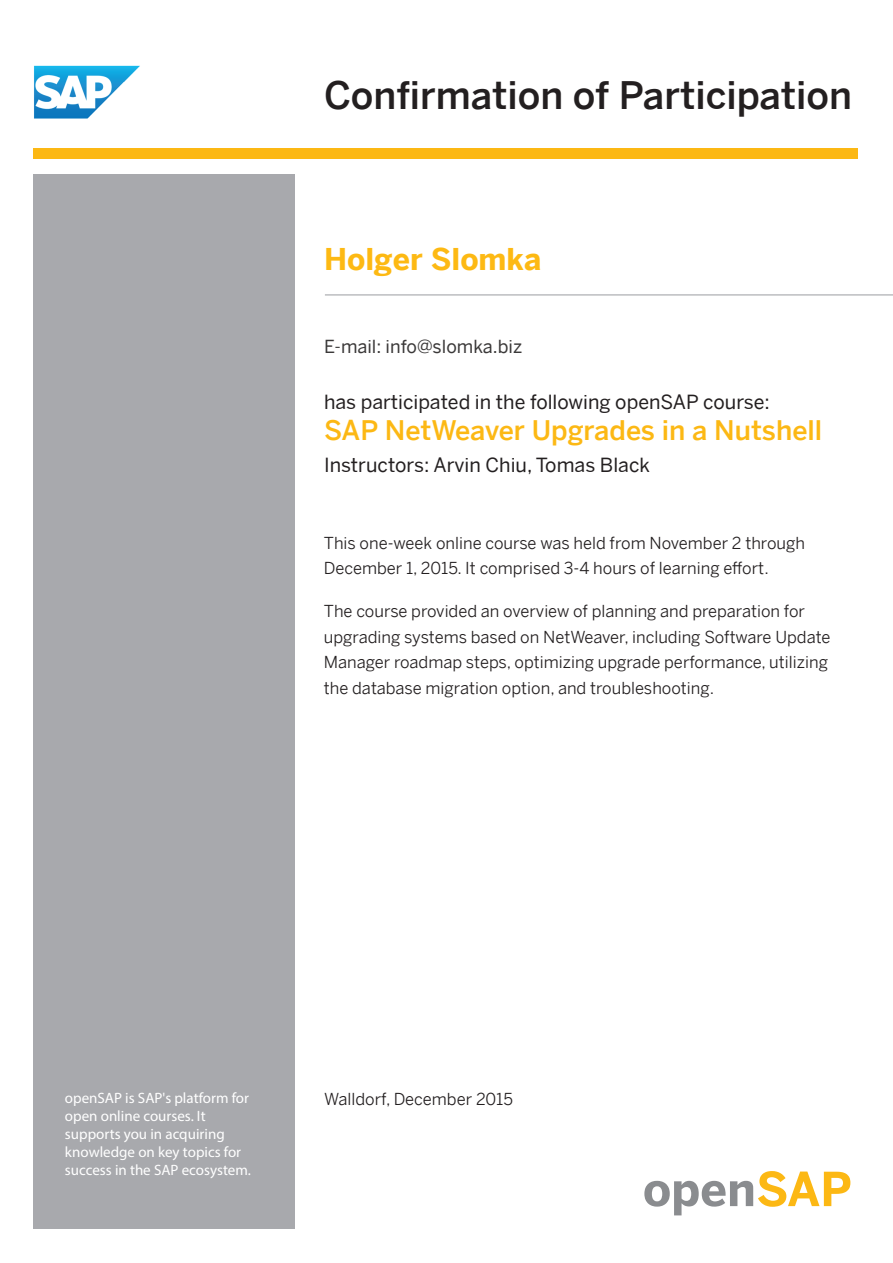
<style>
.page{position:relative;width:893px;height:1263px;background:#fff}
.page>*{position:absolute;margin:0;border:0;box-sizing:border-box;transform-origin:0 0}
.t1{font:500 37.95px "Benton Sans";color:#231f20}
.t2{font:700 30px "Benton Sans";color:#fdb913}
.t3{font:500 27px "Benton Sans";color:#fcb814}
.t4{font:19.5px "Benton Sans";color:#231f20}
.t5{font:18px "Benton Sans";color:#3b3939}
.t6{font:16.5px/25.5px "Benton Sans";color:#231f20}
.t7{font:15px/18px "Myriad Pro";color:#fff}
</style>
<div class="page">
<div style="left:33px;top:175px;width:262px;height:1054px;background:#a8a9ad"></div>
<svg style="left:644px;top:1171px;width:206px;height:44px"></svg>
<img style="left:33px;top:65px;width:107px;height:85px">
<div style="left:34px;top:148px;width:824px;height:11px;background:#fcb814"></div>
<hr style="left:325px;top:294px;width:568px;height:2px;background:#bcbdc0">
<h1 class="t1" style="left:324px;top:67px;width:529px">Confirmation of Participation</h1>
<h2 class="t2" style="left:324px;top:247px;width:219px">Holger Slomka</h2>
<p class="t5" style="left:324px;top:339px;width:200px">E-mail: info@slomka.biz</p>
<p class="t4" style="left:324px;top:388px;width:447px">has participated in the following openSAP course:</p>
<h3 class="t3" style="left:324px;top:411px;width:500px">SAP NetWeaver Upgrades in a Nutshell</h3>
<p class="t4" style="left:324px;top:451px;width:327px">Instructors: Arvin Chiu, Tomas Black</p>
<p class="t6" style="left:324px;top:529px;width:483px">This one-week online course was held from November 2 through<br>December 1, 2015. It comprised 3-4 hours of learning effort.</p>
<p class="t6" style="left:324px;top:597px;width:508px">The course provided an overview of planning and preparation for upgrading systems based on NetWeaver, including Software Update Manager roadmap steps, optimizing upgrade performance, utilizing the database migration option, and troubleshooting.</p>
<p class="t7" style="left:65px;top:1089px;width:188px">openSAP is SAP's platform for open online courses. It supports you in acquiring knowledge on key topics for success in the SAP ecosystem.</p>
<p class="t6" style="left:324px;top:1085px;width:190px">Walldorf, December 2015</p>
</div>
